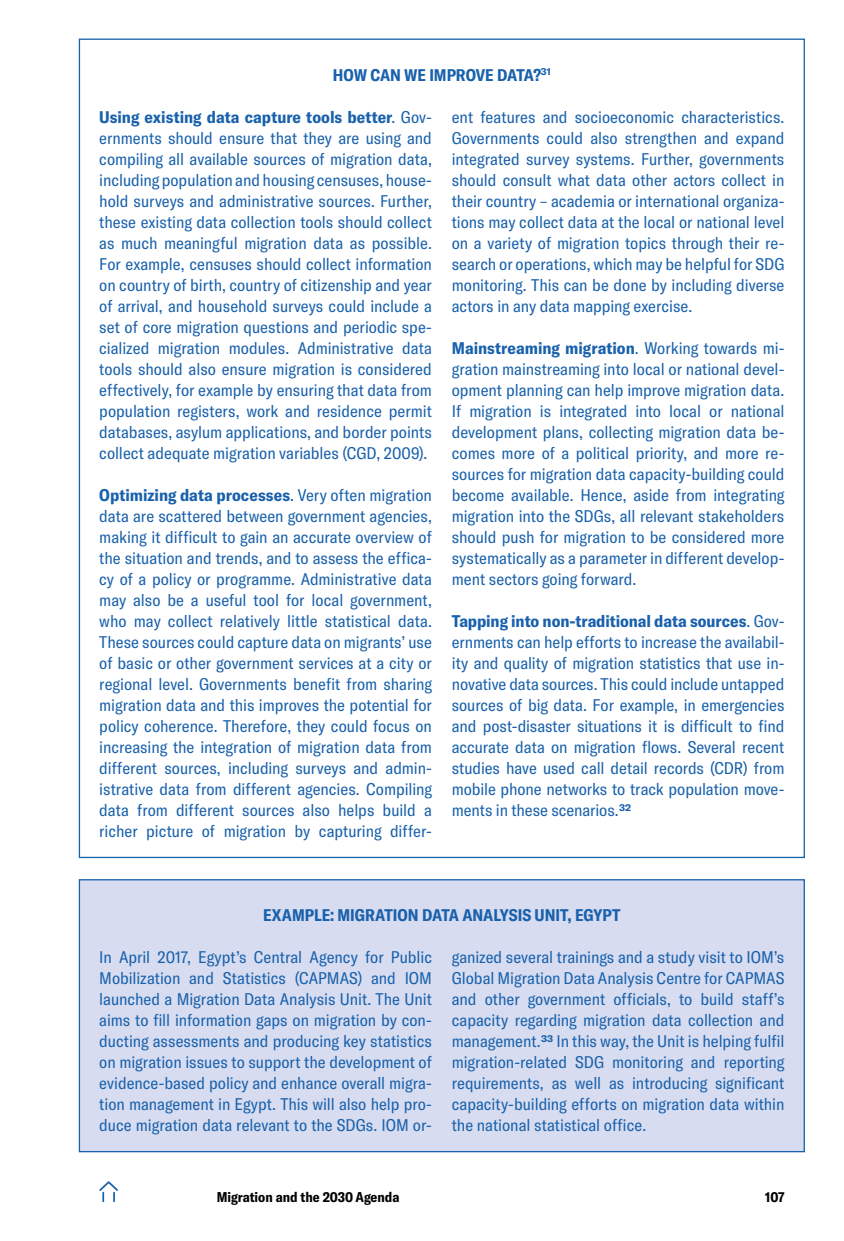
<style>
.page{position:relative;width:844px;height:1241px;background:#fff}
.page>*{position:absolute;margin:0;border:0;box-sizing:border-box;transform-origin:0 0}
.t1{font:condensed 16.62px/21px "GT America";color:#1961ac;text-align:justify;scale:1.04 1}
.t2{font:700 condensed 16.62px "GT America";letter-spacing:-.005em;color:#1961ac}
.t3{font:700 condensed 14px "GT America";color:#000}
.s1{font-weight:700}
</style>
<div class="page">
<svg style="left:99px;top:1181px;width:19px;height:20px"></svg>
<div style="left:79px;top:879px;width:725px;height:273px;background:#d7dcf0;border:1px solid #1961ac"></div>
<p class="t2" style="left:333px;top:64px;width:219px">HOW CAN WE IMPROVE DATA?<sup>31</sup></p>
<p class="t1" style="left:99px;top:106px;width:321px"><span class="s1">Using existing data capture tools better</span>. Gov&shy;ernments should ensure that they are using and compiling all available sources of migration data, including population and housing censuses, house&shy;hold surveys and administrative sources. Further, these existing data collection tools should collect as much meaningful migration data as possible.<br>For example, censuses should collect information on country of birth, country of citizenship and year of arrival, and household surveys could include a set of core migration questions and periodic spe&shy;cialized migration modules. Administrative data tools should also ensure migration is considered effectively, for example by ensuring that data from population registers, work and residence permit databases, asylum applications, and border points collect adequate migration variables (CGD, 2009).</p>
<p class="t1" style="left:99px;top:484px;width:321px"><span class="s1">Optimizing data processes</span>. Very often migration data are scattered between government agencies, making it difficult to gain an accurate overview of the situation and trends, and to assess the effica&shy;cy of a policy or programme. Administrative data may also be a useful tool for local government, who may collect relatively little statistical data.<br>These sources could capture data on migrants’ use of basic or other government services at a city or regional level. Governments benefit from sharing migration data and this improves the potential for policy coherence. Therefore, they could focus on increasing the integration of migration data from different sources, including surveys and admin&shy;istrative data from different agencies. Compiling data from different sources also helps build a richer picture of migration by capturing differ-</p>
<p class="t1" style="left:451px;top:106px;width:321px">ent features and socioeconomic characteristics.<br>Governments could also strengthen and expand integrated survey systems. Further, governments should consult what data other actors collect in their country – academia or international organiza&shy;tions may collect data at the local or national level on a variety of migration topics through their re&shy;search or operations, which may be helpful for SDG monitoring. This can be done by including diverse actors in any data mapping exercise.</p>
<p class="t1" style="left:451px;top:337px;width:321px"><span class="s1">Mainstreaming migration</span>. Working towards mi&shy;gration mainstreaming into local or national devel&shy;opment planning can help improve migration data.<br>If migration is integrated into local or national development plans, collecting migration data be&shy;comes more of a political priority, and more re&shy;sources for migration data capacity-building could become available. Hence, aside from integrating migration into the SDGs, all relevant stakeholders should push for migration to be considered more systematically as a parameter in different develop&shy;ment sectors going forward.</p>
<p class="t1" style="left:451px;top:610px;width:321px"><span class="s1">Tapping into non-traditional data sources</span>. Gov&shy;ernments can help efforts to increase the availabil&shy;ity and quality of migration statistics that use in&shy;novative data sources. This could include untapped sources of big data. For example, in emergencies and post-disaster situations it is difficult to find accurate data on migration flows. Several recent studies have used call detail records (CDR) from mobile phone networks to track population move&shy;ments in these scenarios.<sup>32</sup></p>
<p class="t2" style="left:263px;top:904px;width:359px">EXAMPLE: MIGRATION DATA ANALYSIS UNIT, EGYPT</p>
<p class="t1" style="left:99px;top:946px;width:321px">In April 2017, Egypt’s Central Agency for Public Mobilization and Statistics (CAPMAS) and IOM launched a Migration Data Analysis Unit. The Unit aims to fill information gaps on migration by con&shy;ducting assessments and producing key statistics on migration issues to support the development of evidence-based policy and enhance overall migra&shy;tion management in Egypt. This will also help pro&shy;duce migration data relevant to the SDGs. IOM or-</p>
<p class="t1" style="left:451px;top:946px;width:321px">ganized several trainings and a study visit to IOM’s Global Migration Data Analysis Centre for CAPMAS and other government officials, to build staff’s capacity regarding migration data collection and management.<sup>33</sup> In this way, the Unit is helping fulfil migration-related SDG monitoring and reporting requirements, as well as introducing significant capacity-building efforts on migration data within the national statistical office.</p>
<p class="t3" style="left:217px;top:1188px;width:184px">Migration and the 2030 Agenda</p>
<p class="t3" style="left:764px;top:1188px;width:21px">107</p>
</div>
